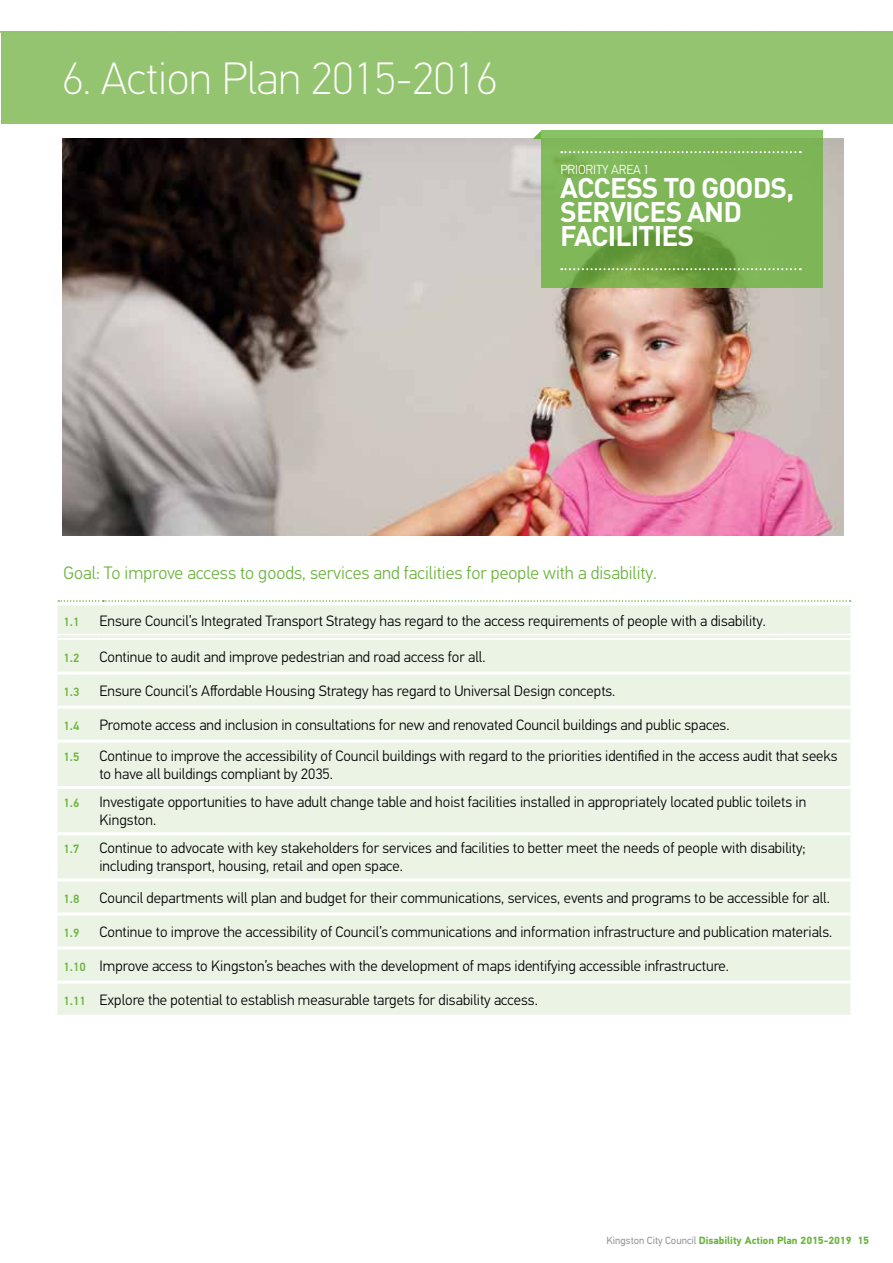
<style>
.page{position:relative;width:893px;height:1263px;background:#fff}
.page>*{position:absolute;margin:0;border:0;box-sizing:border-box;transform-origin:0 0}
.t1{font:100 45.3px "PF Din Text Pro";color:#fff}
.t2{font:700 28.05px/24px "DIN";letter-spacing:-.03em;color:#fff}
.t3{font:300 18px "PF Din Text Pro";color:#6cb33f}
.t4{font:300 15px/18px "PF Din Text Pro";color:#000}
.t5{font:300 13.05px "PF Din Text Pro";letter-spacing:-.01em;color:#fff}
.t6{font:500 12px "PF Din Text Pro";color:#6cb33f}
.t7{font:700 10.5px "PF Din Text Pro";color:#6cb33f}
.s1{font-weight:500;font-size:12px;color:#6cb33f}
.s2{font-weight:400;color:#939598}
</style>
<div class="page">
<img style="left:62px;top:139px;width:781px;height:396px">
<div style="left:1px;top:31px;width:892px;height:92px;background:#94c46f"></div>
<svg style="left:541px;top:131px;width:281px;height:157px;fill:#7eb658"></svg>
<svg style="left:561px;top:151px;width:240px;height:2px"></svg>
<svg style="left:561px;top:268px;width:240px;height:2px"></svg>
<svg style="left:533px;top:131px;width:8px;height:8px"></svg>
<div style="left:57px;top:605px;width:793px;height:409px;background:#ebf3e5"></div>
<svg style="left:58px;top:634px;width:793px;height:6px"></svg>
<hr style="left:57px;top:672px;width:46px;height:3px;background:#fff">
<hr style="left:103px;top:672px;width:747px;height:3px;background:#fff">
<hr style="left:57px;top:706px;width:46px;height:3px;background:#fff">
<hr style="left:103px;top:706px;width:747px;height:3px;background:#fff">
<hr style="left:57px;top:740px;width:46px;height:3px;background:#fff">
<hr style="left:103px;top:740px;width:747px;height:3px;background:#fff">
<hr style="left:57px;top:786px;width:46px;height:3px;background:#fff">
<hr style="left:103px;top:786px;width:747px;height:3px;background:#fff">
<hr style="left:57px;top:832px;width:46px;height:3px;background:#fff">
<hr style="left:103px;top:832px;width:747px;height:3px;background:#fff">
<hr style="left:57px;top:878px;width:46px;height:3px;background:#fff">
<hr style="left:103px;top:878px;width:747px;height:3px;background:#fff">
<hr style="left:57px;top:912px;width:46px;height:3px;background:#fff">
<hr style="left:103px;top:912px;width:747px;height:3px;background:#fff">
<hr style="left:57px;top:946px;width:46px;height:3px;background:#fff">
<hr style="left:103px;top:946px;width:747px;height:3px;background:#fff">
<hr style="left:57px;top:980px;width:46px;height:3px;background:#fff">
<hr style="left:103px;top:980px;width:747px;height:3px;background:#fff">
<svg style="left:58px;top:600px;width:793px;height:2px"></svg>
<h1 class="t1" style="left:62px;top:53px;width:437px">6. Action Plan 2015-2016</h1>
<p class="t5" style="left:560px;top:162px;width:91px">PRIORITY AREA 1</p>
<h2 class="t2" style="left:560px;top:175px;width:235px">ACCESS TO GOODS,<br>SERVICES AND<br>FACILITIES</h2>
<p class="t3" style="left:63px;top:563px;width:595px">Goal: To improve access to goods, services and facilities for people with a disability.</p>
<p class="t6" style="left:63px;top:614px;width:18px">1.1</p>
<p class="t4" style="left:99px;top:612px;width:668px">Ensure Council’s Integrated Transport Strategy has regard to the access requirements of people with a disability.</p>
<p class="t6" style="left:63px;top:650px;width:18px">1.2</p>
<p class="t4" style="left:99px;top:648px;width:387px">Continue to audit and improve pedestrian and road access for all.</p>
<p class="t6" style="left:63px;top:684px;width:18px">1.3</p>
<p class="t4" style="left:99px;top:682px;width:517px">Ensure Council’s Affordable Housing Strategy has regard to Universal Design concepts.</p>
<p class="t6" style="left:63px;top:718px;width:18px">1.4</p>
<p class="t4" style="left:99px;top:716px;width:631px">Promote access and inclusion in consultations for new and renovated Council buildings and public spaces.</p>
<p class="t6" style="left:63px;top:750px;width:18px">1.5</p>
<p class="t4" style="left:99px;top:747px;width:740px">Continue to improve the accessibility of Council buildings with regard to the priorities identified in the access audit that seeks to have all buildings compliant by 2035.</p>
<p class="t6" style="left:63px;top:796px;width:18px">1.6</p>
<p class="t4" style="left:99px;top:793px;width:708px">Investigate opportunities to have adult change table and hoist facilities installed in appropriately located public toilets in<br>Kingston.</p>
<p class="t6" style="left:63px;top:842px;width:18px">1.7</p>
<p class="t4" style="left:99px;top:839px;width:708px">Continue to advocate with key stakeholders for services and facilities to better meet the needs of people with disability; including transport, housing, retail and open space.</p>
<p class="t6" style="left:63px;top:891px;width:18px">1.8</p>
<p class="t4" style="left:99px;top:889px;width:732px">Council departments will plan and budget for their communications, services, events and programs to be accessible for all.</p>
<p class="t6" style="left:63px;top:925px;width:18px">1.9</p>
<p class="t4" style="left:99px;top:923px;width:734px">Continue to improve the accessibility of Council’s communications and information infrastructure and publication materials.</p>
<p class="t4" style="left:63px;top:957px;width:667px"><span class="s1">1.10</span> Improve access to Kingston’s beaches with the development of maps identifying accessible infrastructure.</p>
<p class="t4" style="left:63px;top:991px;width:476px"><span class="s1">1.11</span> Explore the potential to establish measurable targets for disability access.</p>
<p class="t7" style="left:606px;top:1234px;width:264px"><span class="s2">Kingston City Council</span> Disability Action Plan 2015-2019 15</p>
</div>
